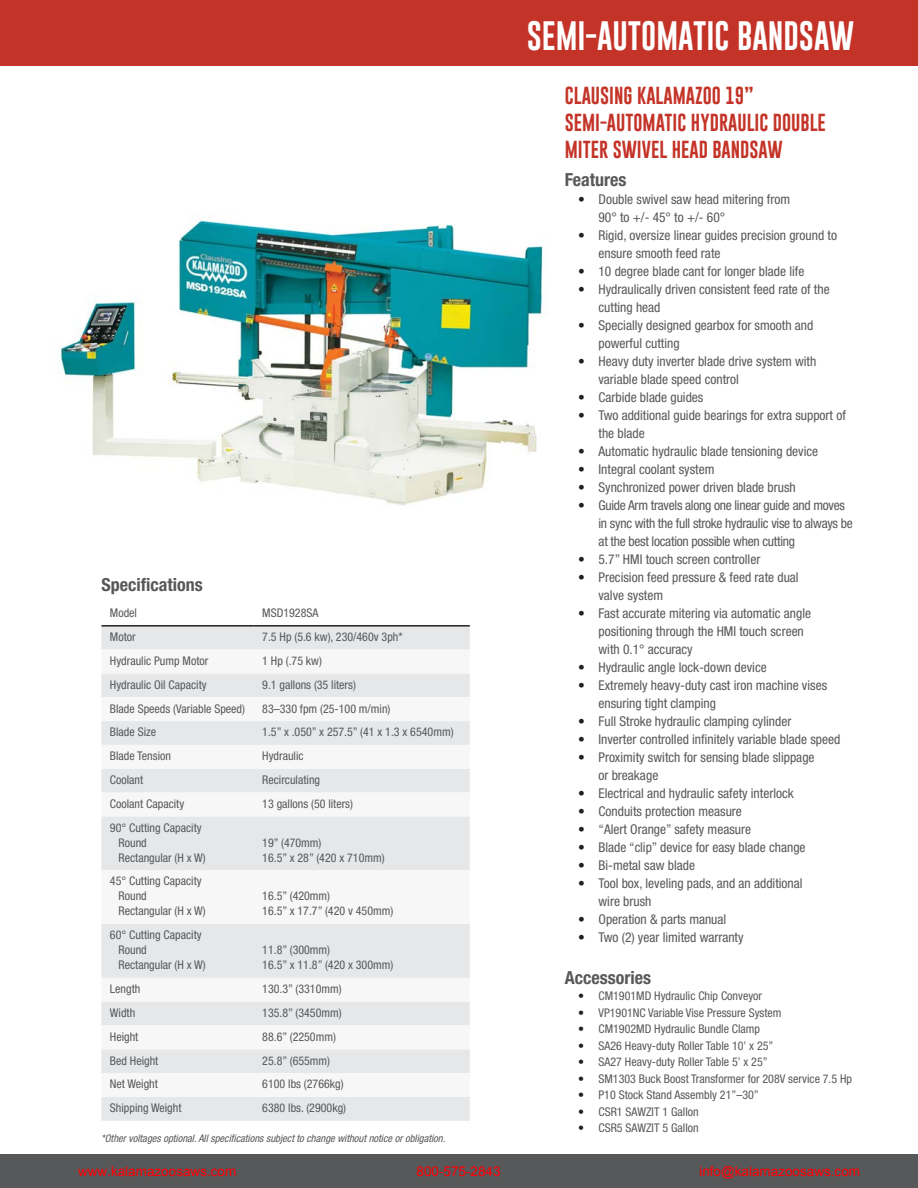
<style>
.page{position:relative;width:918px;height:1188px;background:#fff}
.page>*{position:absolute;margin:0;border:0;box-sizing:border-box;transform-origin:0 0}
.t1{font:30px "Gobold Uplow";color:#fff}
.t2{font:18px/27px "Gobold Uplow";color:#c43328}
.t3{font:700 condensed 18px "Helvetica Neue LT Std";color:#57585a}
.t4{font:condensed 13.5px/18px "Helvetica Neue LT Std";color:#57585a}
.t5{font:condensed 13.5px/18px "Helvetica Neue LT Std";letter-spacing:-.02em;color:#57585a}
.t6{font:13.5px "Arial";color:#ff0004}
.t7{font:13.5px "Arial";color:#ff0004}
.t8{font:condensed 12px "Helvetica Neue LT Std";color:#57585a}
.t9{font:italic condensed 10.5px "Helvetica Neue LT Std";color:#57585a}
.s1{color:#231f20}
</style>
<div class="page">
<div style="left:0;top:0;width:918px;height:65px;background:#c43328"></div>
<div style="left:0;top:1154px;width:918px;height:34px;background:#57585a"></div>
<img style="left:60px;top:216px;width:483px;height:290px">
<div style="left:101px;top:627px;width:369px;height:494px;background:#e6e7e9"></div>
<svg style="left:101px;top:650px;width:369px;height:447px;fill:#f1f2f3"></svg>
<hr style="left:101px;top:625px;width:153px;height:2px;background:#231f20">
<hr style="left:254px;top:625px;width:216px;height:2px;background:#231f20">
<p class="t3" style="left:101px;top:574px;width:103px">Specifications</p>
<p class="t8" style="left:110px;top:606px;width:29px">Model</p>
<p class="t8" style="left:262px;top:606px;width:58px">MSD1928SA</p>
<p class="t8" style="left:110px;top:630px;width:27px">Motor</p>
<p class="t8" style="left:262px;top:630px;width:142px">7.5 Hp (5.6 kw), 230/460v 3ph*</p>
<p class="t8" style="left:110px;top:654px;width:100px">Hydraulic Pump Motor</p>
<p class="t8" style="left:262px;top:654px;width:61px">1 Hp (.75 kw)</p>
<p class="t8" style="left:110px;top:678px;width:98px">Hydraulic Oil Capacity</p>
<p class="t8" style="left:262px;top:678px;width:95px">9.1 gallons (35 liters)</p>
<p class="t8" style="left:110px;top:701px;width:137px">Blade Speeds (Variable Speed)</p>
<p class="t8" style="left:262px;top:701px;width:130px">83–330 fpm (25-100 m/min)</p>
<p class="t8" style="left:110px;top:725px;width:48px">Blade Size</p>
<p class="t8" style="left:262px;top:725px;width:193px">1.5” x .050” x 257.5” (41 x 1.3 x 6540mm)</p>
<p class="t8" style="left:110px;top:749px;width:63px">Blade Tension</p>
<p class="t8" style="left:262px;top:749px;width:43px">Hydraulic</p>
<p class="t8" style="left:110px;top:773px;width:35px">Coolant</p>
<p class="t8" style="left:262px;top:773px;width:59px">Recirculating</p>
<p class="t8" style="left:110px;top:797px;width:76px">Coolant Capacity</p>
<p class="t8" style="left:262px;top:797px;width:92px">13 gallons (50 liters)</p>
<p class="t8" style="left:110px;top:820px;width:93px">90° Cutting Capacity</p>
<p class="t8" style="left:119px;top:835px;width:30px">Round</p>
<p class="t8" style="left:119px;top:850px;width:89px">Rectangular (H x W)</p>
<p class="t8" style="left:262px;top:835px;width:61px">19” (470mm)</p>
<p class="t8" style="left:262px;top:850px;width:124px">16.5” x 28” (420 x 710mm)</p>
<p class="t8" style="left:110px;top:874px;width:93px">45° Cutting Capacity</p>
<p class="t8" style="left:119px;top:889px;width:30px">Round</p>
<p class="t8" style="left:119px;top:904px;width:89px">Rectangular (H x W)</p>
<p class="t8" style="left:110px;top:928px;width:93px">60° Cutting Capacity</p>
<p class="t8" style="left:119px;top:943px;width:30px">Round</p>
<p class="t8" style="left:119px;top:958px;width:89px">Rectangular (H x W)</p>
<p class="t8" style="left:262px;top:889px;width:69px">16.5” (420mm)</p>
<p class="t8" style="left:262px;top:904px;width:133px">16.5” x 17.7” (420 v 450mm)</p>
<p class="t8" style="left:262px;top:943px;width:69px">11.8” (300mm)</p>
<p class="t8" style="left:262px;top:958px;width:133px">16.5” x 11.8” (420 x 300mm)</p>
<p class="t8" style="left:110px;top:982px;width:32px">Length</p>
<p class="t8" style="left:262px;top:982px;width:81px">130.3” (3310mm)</p>
<p class="t8" style="left:110px;top:1006px;width:27px">Width</p>
<p class="t8" style="left:262px;top:1006px;width:81px">135.8” (3450mm)</p>
<p class="t8" style="left:110px;top:1030px;width:30px">Height</p>
<p class="t8" style="left:262px;top:1030px;width:75px">88.6” (2250mm)</p>
<p class="t8" style="left:110px;top:1053px;width:50px">Bed Height</p>
<p class="t8" style="left:262px;top:1053px;width:69px">25.8” (655mm)</p>
<p class="t8" style="left:110px;top:1077px;width:49px">Net Weight</p>
<p class="t8" style="left:262px;top:1077px;width:83px">6100 lbs (2766kg)</p>
<p class="t8" style="left:110px;top:1101px;width:73px">Shipping Weight</p>
<p class="t8" style="left:262px;top:1101px;width:85px">6380 lbs. (2900kg)</p>
<p class="t9" style="left:101px;top:1132px;width:346px">*Other voltages optional. All specifications subject to change without notice or obligation.</p>
<p class="t1" style="left:527px;top:12px;width:329px">SEMI-AUTOMATIC BANDSAW</p>
<p class="t2" style="left:565px;top:82px;width:263px">CLAUSING KALAMAZOO 19”<br>SEMI-AUTOMATIC HYDRAULIC DOUBLE<br>MITER SWIVEL HEAD BANDSAW</p>
<p class="t3" style="left:565px;top:168px;width:63px">Features</p>
<p class="t4" style="left:599px;top:190px;width:193px;text-indent:-20px"><span class="s1">•</span> Double swivel saw head mitering from<br>90° to +/- 45° to +/- 60°</p>
<p class="t4" style="left:599px;top:226px;width:240px;text-indent:-20px"><span class="s1">•</span> Rigid, oversize linear guides precision ground to ensure smooth feed rate</p>
<p class="t4" style="left:578px;top:262px;width:228px"><span class="s1">•</span> 10 degree blade cant for longer blade life</p>
<p class="t4" style="left:599px;top:280px;width:233px;text-indent:-20px"><span class="s1">•</span> Hydraulically driven consistent feed rate of the cutting head</p>
<p class="t4" style="left:599px;top:316px;width:216px;text-indent:-20px"><span class="s1">•</span> Specially designed gearbox for smooth and powerful cutting</p>
<p class="t4" style="left:599px;top:352px;width:219px;text-indent:-20px"><span class="s1">•</span> Heavy duty inverter blade drive system with variable blade speed control</p>
<p class="t4" style="left:578px;top:388px;width:127px"><span class="s1">•</span> Carbide blade guides</p>
<p class="t4" style="left:599px;top:406px;width:249px;text-indent:-20px"><span class="s1">•</span> Two additional guide bearings for extra support of the blade</p>
<p class="t4" style="left:578px;top:442px;width:242px"><span class="s1">•</span> Automatic hydraulic blade tensioning device</p>
<p class="t4" style="left:578px;top:460px;width:138px"><span class="s1">•</span> Integral coolant system</p>
<p class="t4" style="left:578px;top:478px;width:219px"><span class="s1">•</span> Synchronized power driven blade brush</p>
<p class="t5" style="left:599px;top:496px;width:256px;text-indent:-20px"><span class="s1">•</span> Guide Arm travels along one linear guide and moves in sync with the full stroke hydraulic vise to always be at the best location possible when cutting</p>
<p class="t4" style="left:578px;top:550px;width:184px"><span class="s1">•</span> 5.7” HMI touch screen controller</p>
<p class="t4" style="left:599px;top:568px;width:202px;text-indent:-20px"><span class="s1">•</span> Precision feed pressure &amp; feed rate dual valve system</p>
<p class="t4" style="left:599px;top:604px;width:214px;text-indent:-20px"><span class="s1">•</span> Fast accurate mitering via automatic angle positioning through the HMI touch screen with 0.1° accuracy</p>
<p class="t4" style="left:578px;top:658px;width:190px"><span class="s1">•</span> Hydraulic angle lock-down device</p>
<p class="t4" style="left:599px;top:676px;width:230px;text-indent:-20px"><span class="s1">•</span> Extremely heavy-duty cast iron machine vises ensuring tight clamping</p>
<p class="t4" style="left:578px;top:712px;width:215px"><span class="s1">•</span> Full Stroke hydraulic clamping cylinder</p>
<p class="t4" style="left:578px;top:730px;width:264px"><span class="s1">•</span> Inverter controlled infinitely variable blade speed</p>
<p class="t4" style="left:599px;top:748px;width:218px;text-indent:-20px"><span class="s1">•</span> Proximity switch for sensing blade slippage or breakage</p>
<p class="t4" style="left:578px;top:784px;width:217px"><span class="s1">•</span> Electrical and hydraulic safety interlock</p>
<p class="t4" style="left:578px;top:802px;width:165px"><span class="s1">•</span> Conduits protection measure</p>
<p class="t4" style="left:578px;top:820px;width:174px"><span class="s1">•</span> “Alert Orange” safety measure</p>
<p class="t4" style="left:578px;top:838px;width:229px"><span class="s1">•</span> Blade “clip” device for easy blade change</p>
<p class="t4" style="left:578px;top:856px;width:118px"><span class="s1">•</span> Bi-metal saw blade</p>
<p class="t4" style="left:599px;top:874px;width:206px;text-indent:-20px"><span class="s1">•</span> Tool box, leveling pads, and an additional wire brush</p>
<p class="t4" style="left:578px;top:910px;width:150px"><span class="s1">•</span> Operation &amp; parts manual</p>
<p class="t4" style="left:578px;top:928px;width:167px"><span class="s1">•</span> Two (2) year limited warranty</p>
<p class="t3" style="left:565px;top:966px;width:88px">Accessories</p>
<p class="t8" style="left:578px;top:989px;width:185px"><span class="s1">•</span> CM1901MD Hydraulic Chip Conveyor</p>
<p class="t8" style="left:578px;top:1006px;width:205px"><span class="s1">•</span> VP1901NC Variable Vise Pressure System</p>
<p class="t8" style="left:578px;top:1022px;width:183px"><span class="s1">•</span> CM1902MD Hydraulic Bundle Clamp</p>
<p class="t8" style="left:578px;top:1039px;width:197px"><span class="s1">•</span> SA26 Heavy-duty Roller Table 10’ x 25”</p>
<p class="t8" style="left:578px;top:1055px;width:191px"><span class="s1">•</span> SA27 Heavy-duty Roller Table 5’ x 25”</p>
<p class="t8" style="left:578px;top:1072px;width:275px"><span class="s1">•</span> SM1303 Buck Boost Transformer for 208V service 7.5 Hp</p>
<p class="t8" style="left:578px;top:1088px;width:182px"><span class="s1">•</span> P10 Stock Stand Assembly 21”–30”</p>
<p class="t8" style="left:578px;top:1105px;width:122px"><span class="s1">•</span> CSR1 SAWZIT 1 Gallon</p>
<p class="t8" style="left:578px;top:1121px;width:122px"><span class="s1">•</span> CSR5 SAWZIT 5 Gallon</p>
<p class="t7" style="left:78px;top:1163px;width:160px">www.kalamazoosaws.com</p>
<p class="t6" style="left:417px;top:1163px;width:86px">800-575-2843</p>
<p class="t6" style="left:699px;top:1163px;width:162px">info@kalamazoosaws.com</p>
</div>
